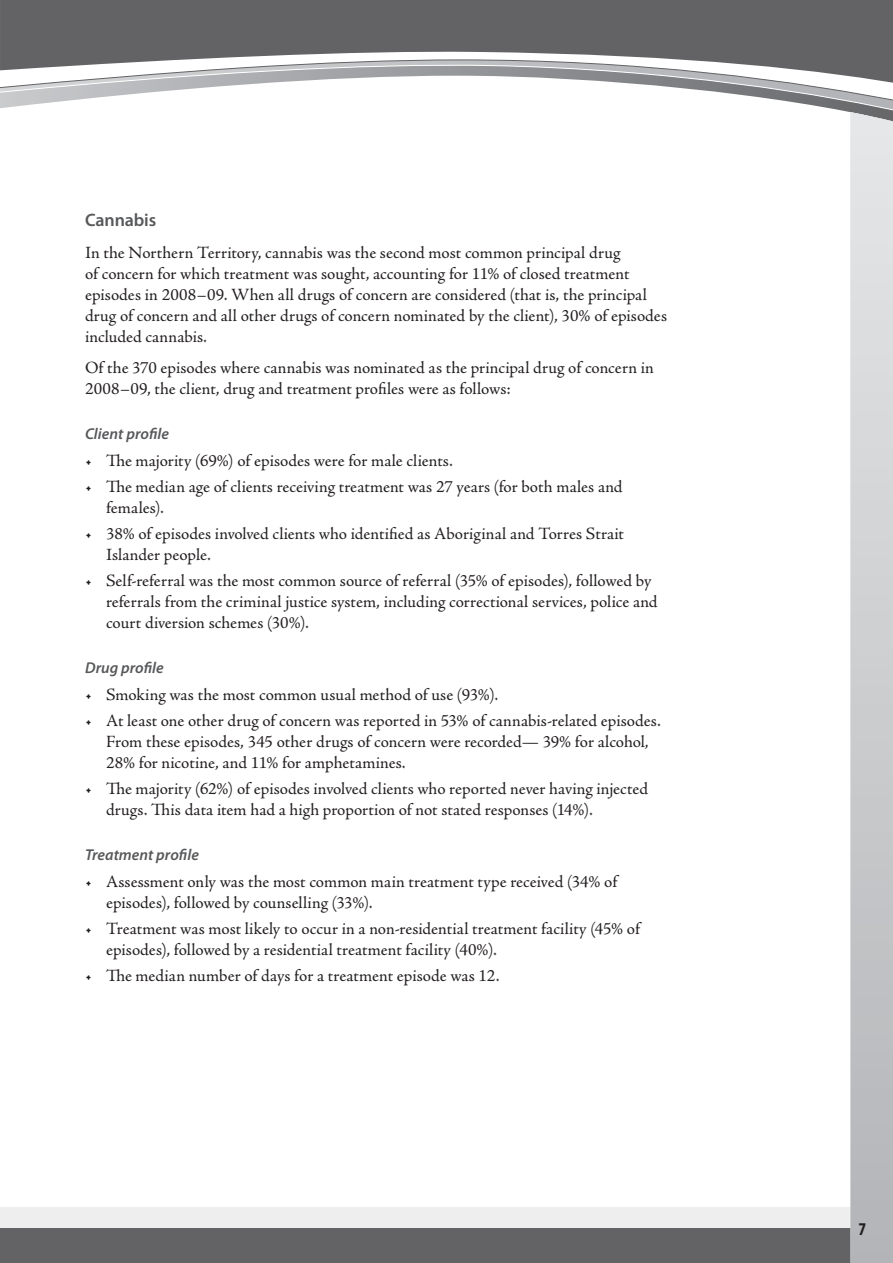
<style>
.page{position:relative;width:893px;height:1263px;background:#fff}
.page>*{position:absolute;margin:0;border:0;box-sizing:border-box;transform-origin:0 0}
.t1{font:600 18px "Myriad Pro";letter-spacing:-.005em;color:#57585a}
.t2{font:700 condensed 18px "Myriad Pro";color:#231f20}
.t3{font:17.25px/21px "Adobe Jenson Pro";color:#231f20}
.t4{font:italic 600 15.75px "Myriad Pro";color:#57585a}
</style>
<div class="page">
<div style="left:0;top:1207px;width:850px;height:22px;background:#eeeeef"></div>
<div style="left:0;top:1229px;width:850px;height:34px;background:#636366"></div>
<svg style="left:0;top:0;width:893px;height:62px;background:#6c6c6f"></svg>
<svg style="left:0;top:62px;width:893px;height:50px"></svg>
<svg style="left:850px;top:112px;width:43px;height:1151px;background:#cccdcf"></svg>
<p class="t1" style="left:85px;top:209px;width:73px">Cannabis</p>
<p class="t3" style="left:85px;top:242px;width:584px">In the Northern Territory, cannabis was the second most common principal drug<br>of concern for which treatment was sought, accounting for 11% of closed treatment episodes in 2008–09. When all drugs of concern are considered (that is, the principal drug of concern and all other drugs of concern nominated by the client), 30% of episodes included cannabis.</p>
<p class="t3" style="left:85px;top:357px;width:570px">Of the 370 episodes where cannabis was nominated as the principal drug of concern in<br>2008–09, the client, drug and treatment profiles were as follows:</p>
<p class="t4" style="left:85px;top:424px;width:85px">Client profile</p>
<p class="t3" style="left:85px;top:450px;width:369px">• The majority (69%) of episodes were for male clients.</p>
<p class="t3" style="left:106px;top:476px;width:518px;text-indent:-21px">• The median age of clients receiving treatment was 27 years (for both males and females).</p>
<p class="t3" style="left:106px;top:523px;width:519px;text-indent:-21px">• 38% of episodes involved clients who identified as Aboriginal and Torres Strait<br>Islander people.</p>
<p class="t3" style="left:106px;top:571px;width:553px;text-indent:-21px">• Self-referral was the most common source of referral (35% of episodes), followed by referrals from the criminal justice system, including correctional services, police and court diversion schemes (30%).</p>
<p class="t4" style="left:85px;top:658px;width:80px">Drug profile</p>
<p class="t3" style="left:85px;top:684px;width:415px">• Smoking was the most common usual method of use (93%).</p>
<p class="t3" style="left:106px;top:710px;width:556px;text-indent:-21px">• At least one other drug of concern was reported in 53% of cannabis-related episodes.<br>From these episodes, 345 other drugs of concern were recorded— 39% for alcohol,<br>28% for nicotine, and 11% for amphetamines.</p>
<p class="t3" style="left:106px;top:779px;width:544px;text-indent:-21px">• The majority (62%) of episodes involved clients who reported never having injected drugs. This data item had a high proportion of not stated responses (14%).</p>
<p class="t4" style="left:85px;top:845px;width:115px">Treatment profile</p>
<p class="t3" style="left:106px;top:871px;width:513px;text-indent:-21px">• Assessment only was the most common main treatment type received (34% of episodes), followed by counselling (33%).</p>
<p class="t3" style="left:106px;top:918px;width:535px;text-indent:-21px">• Treatment was most likely to occur in a non-residential treatment facility (45% of episodes), followed by a residential treatment facility (40%).</p>
<p class="t3" style="left:85px;top:965px;width:416px">• The median number of days for a treatment episode was 12.</p>
<p class="t2" style="left:858px;top:1218px;width:9px">7</p>
</div>
